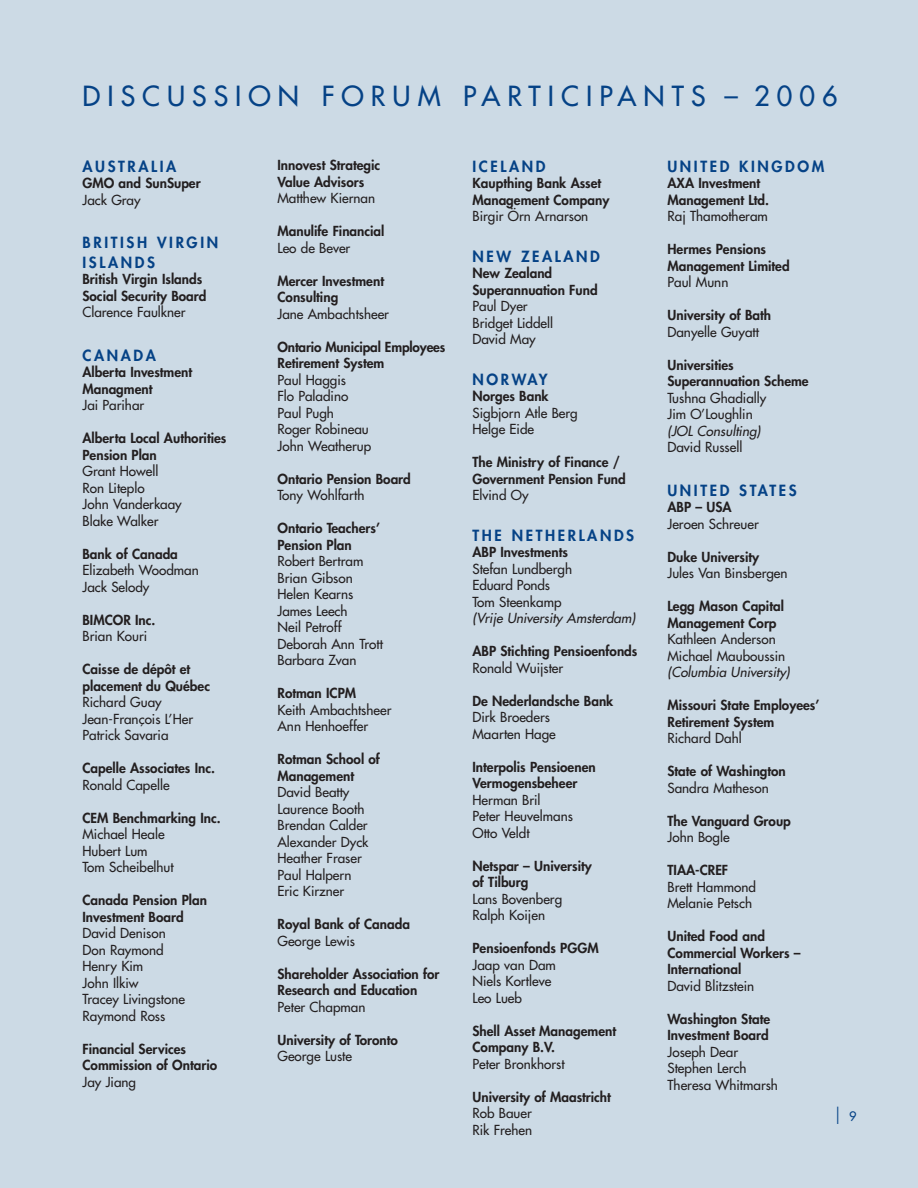
<style>
.page{position:relative;width:918px;height:1188px;background:#ccdae5}
.page>*{position:absolute;margin:0;border:0;box-sizing:border-box;transform-origin:0 0}
.t1{font:27px "Futura";letter-spacing:.26em;color:#054286}
.t2{font:300 21px "Futura";color:#054286}
.t3{font:800 15px/19.5px "Futura";letter-spacing:.175em;color:#054286}
.t4{font:800 13.5px/16.5px "Futura";color:#231f20}
.t5{font:13.5px/16.5px "Futura";color:#231f20}
.t6{font:italic 13.5px "Futura";color:#231f20}
.s1{font-weight:400;font-size:12.75px}
</style>
<div class="page">
<h1 class="t1" style="left:82px;top:82px;width:757px">DISCUSSION FORUM PARTICIPANTS – 2006</h1>
<p class="t3" style="left:82px;top:158px;width:95px">AUSTRALIA</p>
<p class="t4" style="left:82px;top:176px;width:120px">GMO and SunSuper</p>
<p class="t5" style="left:82px;top:193px;width:60px">Jack Gray</p>
<p class="t3" style="left:82px;top:234px;width:137px">BRITISH VIRGIN<br>ISLANDS</p>
<p class="t4" style="left:82px;top:272px;width:125px">British Virgin Islands<br>Social Security Board</p>
<p class="t5" style="left:82px;top:305px;width:105px">Clarence Faulkner</p>
<p class="t3" style="left:82px;top:347px;width:75px">CANADA</p>
<p class="t4" style="left:82px;top:365px;width:111px">Alberta Investment<br>Managment</p>
<p class="t5" style="left:82px;top:398px;width:63px">Jai Parihar</p>
<p class="t4" style="left:82px;top:431px;width:145px">Alberta Local Authorities<br>Pension Plan</p>
<p class="t5" style="left:82px;top:464px;width:101px">Grant Howell<br>Ron Liteplo<br>John Vanderkaay<br>Blake Walker</p>
<p class="t4" style="left:82px;top:547px;width:97px">Bank of Canada</p>
<p class="t5" style="left:82px;top:563px;width:118px">Elizabeth Woodman<br>Jack Selody</p>
<p class="t4" style="left:82px;top:613px;width:74px">BIMCOR Inc.</p>
<p class="t5" style="left:82px;top:629px;width:66px">Brian Kouri</p>
<p class="t4" style="left:82px;top:662px;width:129px">Caisse de dépôt et placement du Québec</p>
<p class="t5" style="left:82px;top:695px;width:112px">Richard Guay<br>Jean-François L’Her<br>Patrick Savaria</p>
<p class="t4" style="left:82px;top:761px;width:134px">Capelle Associates Inc.</p>
<p class="t5" style="left:82px;top:777px;width:89px">Ronald Capelle</p>
<p class="t4" style="left:82px;top:811px;width:140px">CEM Benchmarking Inc.</p>
<p class="t5" style="left:82px;top:827px;width:93px">Michael Heale<br>Hubert Lum<br>Tom Scheibelhut</p>
<p class="t4" style="left:82px;top:893px;width:126px">Canada Pension Plan<br>Investment Board</p>
<p class="t5" style="left:82px;top:926px;width:104px">David Denison<br>Don Raymond<br>Henry Kim<br>John Ilkiw<br>Tracey Livingstone<br>Raymond Ross</p>
<p class="t4" style="left:82px;top:1041px;width:136px">Financial Services<br>Commission of Ontario</p>
<p class="t5" style="left:82px;top:1074px;width:55px">Jay Jiang</p>
<p class="t4" style="left:277px;top:158px;width:104px">Innovest Strategic<br>Value Advisors</p>
<p class="t5" style="left:277px;top:191px;width:99px">Matthew Kiernan</p>
<p class="t4" style="left:277px;top:224px;width:109px">Manulife Financial</p>
<p class="t5" style="left:277px;top:241px;width:74px">Leo de Bever</p>
<p class="t4" style="left:277px;top:274px;width:108px">Mercer Investment<br>Consulting</p>
<p class="t5" style="left:277px;top:307px;width:113px">Jane Ambachtsheer</p>
<p class="t4" style="left:277px;top:340px;width:169px">Ontario Municipal Employees<br>Retirement System</p>
<p class="t5" style="left:277px;top:373px;width:95px">Paul Haggis<br>Flo Paladino<br>Paul Pugh<br>Roger Robineau<br>John Weatherup</p>
<p class="t4" style="left:277px;top:472px;width:135px">Ontario Pension Board</p>
<p class="t5" style="left:277px;top:488px;width:88px">Tony Wohlfarth</p>
<p class="t4" style="left:277px;top:521px;width:104px">Ontario Teachers’<br>Pension Plan</p>
<p class="t5" style="left:277px;top:554px;width:107px">Robert Bertram<br>Brian Gibson<br>Helen Kearns<br>James Leech<br>Neil Petroff<br>Deborah Ann Trott<br>Barbara Zvan</p>
<p class="t4" style="left:277px;top:686px;width:80px">Rotman ICPM</p>
<p class="t5" style="left:277px;top:702px;width:115px">Keith Ambachtsheer<br>Ann Henhoeffer</p>
<p class="t4" style="left:277px;top:752px;width:104px">Rotman School of<br>Management</p>
<p class="t5" style="left:277px;top:785px;width:93px">David Beatty<br>Laurence Booth<br>Brendan Calder<br>Alexander Dyck<br>Heather Fraser<br>Paul Halpern<br>Eric Kirzner</p>
<p class="t4" style="left:277px;top:917px;width:134px">Royal Bank of Canada</p>
<p class="t5" style="left:277px;top:933px;width:79px">George Lewis</p>
<p class="t4" style="left:277px;top:967px;width:164px">Shareholder Association for<br>Research and Education</p>
<p class="t5" style="left:277px;top:999px;width:90px">Peter Chapman</p>
<p class="t4" style="left:277px;top:1033px;width:122px">University of Toronto</p>
<p class="t5" style="left:277px;top:1049px;width:76px">George Luste</p>
<p class="t3" style="left:472px;top:158px;width:74px">ICELAND</p>
<p class="t4" style="left:472px;top:176px;width:138px">Kaupthing Bank Asset<br>Management Company</p>
<p class="t5" style="left:472px;top:209px;width:117px">Birgir Örn Arnarson</p>
<p class="t3" style="left:472px;top:248px;width:129px">NEW ZEALAND</p>
<p class="t4" style="left:472px;top:266px;width:127px">New Zealand<br>Superannuation Fund</p>
<p class="t5" style="left:472px;top:299px;width:82px">Paul Dyer<br>Bridget Liddell<br>David May</p>
<p class="t3" style="left:472px;top:371px;width:77px">NORWAY</p>
<p class="t4" style="left:472px;top:389px;width:78px">Norges Bank</p>
<p class="t5" style="left:472px;top:406px;width:107px">Sigbjorn Atle Berg<br>Helge Eide</p>
<p class="t4" style="left:472px;top:455px;width:155px">The Ministry of Finance /<br>Government Pension Fund</p>
<p class="t5" style="left:472px;top:488px;width:58px">Elvind Oy</p>
<p class="t3" style="left:472px;top:527px;width:163px">THE NETHERLANDS</p>
<p class="t4" style="left:472px;top:545px;width:97px">ABP Investments</p>
<p class="t5" style="left:472px;top:562px;width:101px">Stefan Lundbergh<br>Eduard Ponds<br>Tom Steenkamp</p>
<p class="t6" style="left:472px;top:612px;width:164px">(Vrije University Amsterdam)</p>
<p class="t4" style="left:472px;top:644px;width:166px">ABP Stichting Pensioenfonds</p>
<p class="t5" style="left:472px;top:661px;width:92px">Ronald Wuijster</p>
<p class="t4" style="left:472px;top:694px;width:142px">De Nederlandsche Bank</p>
<p class="t5" style="left:472px;top:710px;width:85px">Dirk Broeders<br>Maarten Hage</p>
<p class="t4" style="left:472px;top:760px;width:125px">Interpolis Pensioenen<br>Vermogensbeheer</p>
<p class="t5" style="left:472px;top:792px;width:102px">Herman Bril<br>Peter Heuvelmans<br>Otto Veldt</p>
<p class="t4" style="left:472px;top:859px;width:121px">Netspar – University of Tilburg</p>
<p class="t5" style="left:472px;top:891px;width:91px">Lans Bovenberg<br>Ralph Koijen</p>
<p class="t4" style="left:472px;top:941px;width:128px">Pensioenfonds PGGM</p>
<p class="t5" style="left:472px;top:957px;width:85px">Jaap van Dam<br>Niels Kortleve<br>Leo Lueb</p>
<p class="t4" style="left:472px;top:1024px;width:145px">Shell Asset Management<br>Company B.V.</p>
<p class="t5" style="left:472px;top:1056px;width:94px">Peter Bronkhorst</p>
<p class="t4" style="left:472px;top:1090px;width:140px">University of Maastricht</p>
<p class="t5" style="left:472px;top:1106px;width:61px">Rob Bauer<br>Rik Frehen</p>
<p class="t3" style="left:668px;top:158px;width:158px">UNITED KINGDOM</p>
<p class="t4" style="left:668px;top:176px;width:103px">AXA Investment<br>Management Ltd.</p>
<p class="t5" style="left:668px;top:209px;width:102px">Raj Thamotheram</p>
<p class="t4" style="left:668px;top:242px;width:124px">Hermes Pensions<br>Management Limited</p>
<p class="t5" style="left:668px;top:275px;width:62px">Paul Munn</p>
<p class="t4" style="left:668px;top:308px;width:105px">University of Bath</p>
<p class="t5" style="left:668px;top:324px;width:93px">Danyelle Guyatt</p>
<p class="t4" style="left:668px;top:358px;width:143px">Universities<br>Superannuation Scheme</p>
<p class="t5" style="left:668px;top:390px;width:100px">Tushna Ghadially<br>Jim O’Loughlin</p>
<p class="t6" style="left:668px;top:424px;width:95px">(JOL Consulting)</p>
<p class="t5" style="left:668px;top:440px;width:76px">David Russell</p>
<p class="t3" style="left:668px;top:482px;width:131px">UNITED STATES</p>
<p class="t4" style="left:668px;top:500px;width:66px">ABP – USA</p>
<p class="t5" style="left:668px;top:517px;width:93px">Jeroen Schreuer</p>
<p class="t4" style="left:668px;top:550px;width:93px">Duke University</p>
<p class="t5" style="left:668px;top:566px;width:122px">Jules Van Binsbergen</p>
<p class="t4" style="left:668px;top:599px;width:118px">Legg Mason Capital<br>Management Corp</p>
<p class="t5" style="left:668px;top:632px;width:119px">Kathleen Anderson<br>Michael Mauboussin</p>
<p class="t6" style="left:668px;top:666px;width:124px">(Columbia University)</p>
<p class="t4" style="left:668px;top:698px;width:153px">Missouri State Employees’<br>Retirement System</p>
<p class="t5" style="left:668px;top:731px;width:76px">Richard Dahl</p>
<p class="t4" style="left:668px;top:764px;width:120px">State of Washington</p>
<p class="t5" style="left:668px;top:780px;width:103px">Sandra Matheson</p>
<p class="t4" style="left:668px;top:814px;width:125px">The Vanguard Group</p>
<p class="t5" style="left:668px;top:830px;width:64px">John Bogle</p>
<p class="t4" style="left:668px;top:863px;width:62px">TIAA-CREF</p>
<p class="t5" style="left:668px;top:879px;width:90px">Brett Hammond<br>Melanie Petsch</p>
<p class="t4" style="left:668px;top:929px;width:135px">United Food and<br>Commercial Workers –<br>International</p>
<p class="t5" style="left:668px;top:978px;width:88px">David Blitzstein</p>
<p class="t4" style="left:668px;top:1012px;width:104px">Washington State<br>Investment Board</p>
<p class="t5" style="left:668px;top:1044px;width:112px">Joseph Dear<br>Stephen Lerch<br>Theresa Whitmarsh</p>
<h2 class="t2" style="left:834px;top:1107px;width:24px">| <span class="s1">9</span></h2>
</div>
